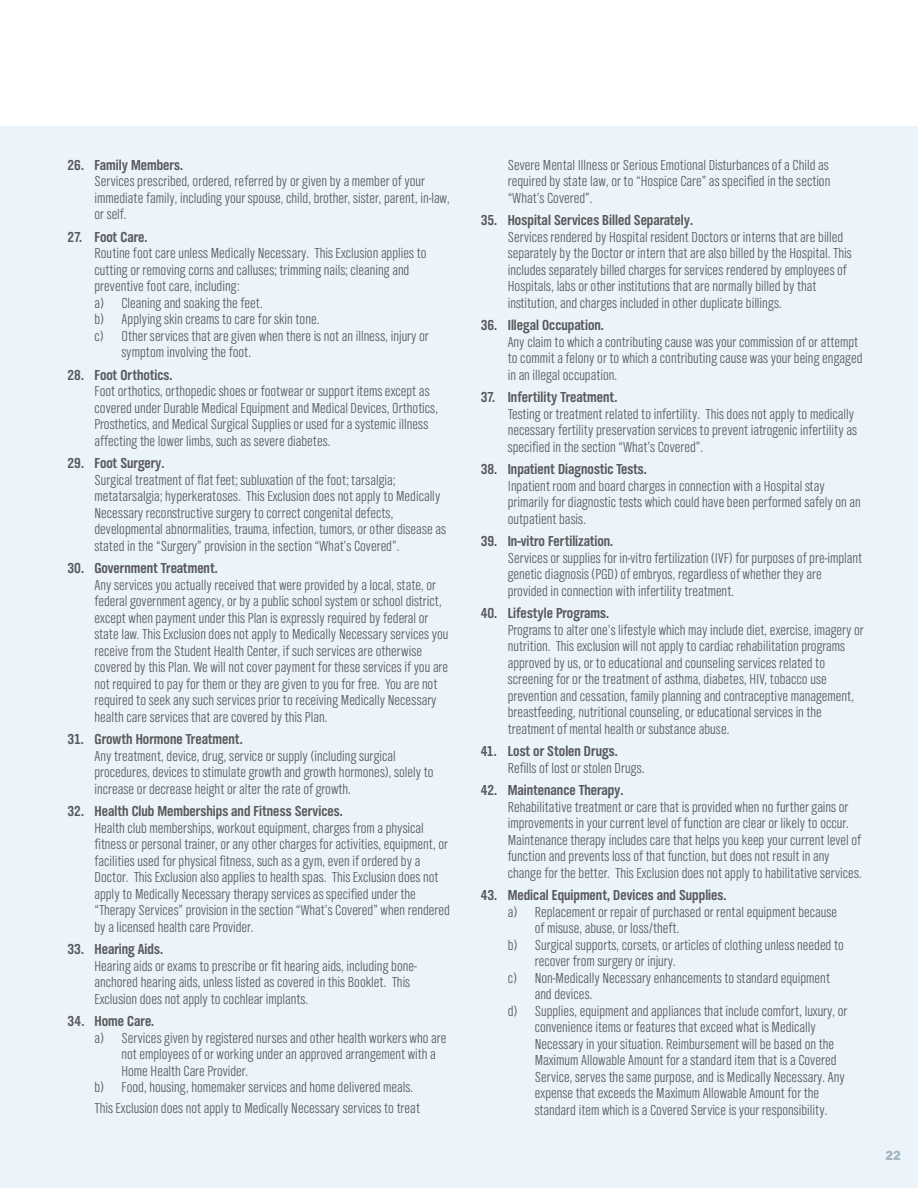
<style>
.page{position:relative;width:918px;height:1188px;background:#fff}
.page>*{position:absolute;margin:0;border:0;box-sizing:border-box;transform-origin:0 0}
.t1{font:300 15px/16.5px "TV Nord Cond EF";color:#58595b}
.t2{font:700 15px "TV Nord Cond EF";color:#58595b}
.t3{font:800 13.5px "TV Nord EF";color:#a3b6be}
</style>
<div class="page">
<div style="left:0;top:127px;width:918px;height:1061px;background:#ecf4fb"></div>
<p class="t2" style="left:68px;top:156px;width:117px">26. Family Members.</p>
<p class="t1" style="left:94px;top:173px;width:357px">Services prescribed, ordered, referred by or given by a member of your immediate family, including your spouse, child, brother, sister, parent, in-law, or self.</p>
<p class="t2" style="left:68px;top:228px;width:82px">27. Foot Care.</p>
<p class="t1" style="left:94px;top:245px;width:334px">Routine foot care unless Medically Necessary. This Exclusion applies to</p>
<p class="t1" style="left:94px;top:261px;width:316px">cutting or removing corns and calluses; trimming nails; cleaning and</p>
<p class="t1" style="left:94px;top:278px;width:146px">preventive foot care, including:</p>
<p class="t1" style="left:94px;top:294px;width:170px">a) Cleaning and soaking the feet.</p>
<p class="t1" style="left:94px;top:311px;width:226px">b) Applying skin creams to care for skin tone.</p>
<p class="t1" style="left:94px;top:327px;width:336px">c) Other services that are given when there is not an illness, injury or</p>
<p class="t1" style="left:122px;top:344px;width:131px">symptom involving the foot.</p>
<p class="t2" style="left:68px;top:366px;width:107px">28. Foot Orthotics.</p>
<p class="t1" style="left:94px;top:383px;width:345px">Foot orthotics, orthopedic shoes or footwear or support items except as covered under Durable Medical Equipment and Medical Devices, Orthotics, Prosthetics, and Medical Surgical Supplies or used for a systemic illness affecting the lower limbs, such as severe diabetes.</p>
<p class="t2" style="left:68px;top:455px;width:99px">29. Foot Surgery.</p>
<p class="t1" style="left:94px;top:471px;width:353px">Surgical treatment of flat feet; subluxation of the foot; tarsalgia; metatarsalgia; hyperkeratoses. This Exclusion does not apply to Medically Necessary reconstructive surgery to correct congenital defects, developmental abnormalities, trauma, infection, tumors, or other disease as stated in the “Surgery” provision in the section “What’s Covered”.</p>
<p class="t2" style="left:68px;top:560px;width:152px">30. Government Treatment.</p>
<p class="t1" style="left:94px;top:576px;width:355px">Any services you actually received that were provided by a local, state, or federal government agency, or by a public school system or school district, except when payment under this Plan is expressly required by federal or state law. This Exclusion does not apply to Medically Necessary services you receive from the Student Health Center, if such services are otherwise covered by this Plan. We will not cover payment for these services if you are not required to pay for them or they are given to you for free. You are not required to seek any such services prior to receiving Medically Necessary health care services that are covered by this Plan.</p>
<p class="t2" style="left:68px;top:731px;width:177px">31. Growth Hormone Treatment.</p>
<p class="t1" style="left:94px;top:747px;width:341px">Any treatment, device, drug, service or supply (including surgical procedures, devices to stimulate growth and growth hormones), solely to increase or decrease height or alter the rate of growth.</p>
<p class="t2" style="left:68px;top:803px;width:277px">32. Health Club Memberships and Fitness Services.</p>
<p class="t1" style="left:94px;top:819px;width:357px">Health club memberships, workout equipment, charges from a physical fitness or personal trainer, or any other charges for activities, equipment, or facilities used for physical fitness, such as a gym, even if ordered by a Doctor. This Exclusion also applies to health spas. This Exclusion does not apply to Medically Necessary therapy services as specified under the “Therapy Services” provision in the section “What’s Covered” when rendered by a licensed health care Provider.</p>
<p class="t2" style="left:68px;top:941px;width:97px">33. Hearing Aids.</p>
<p class="t1" style="left:94px;top:957px;width:324px">Hearing aids or exams to prescribe or fit hearing aids, including bone&shy;anchored hearing aids, unless listed as covered in this Booklet. This<br>Exclusion does not apply to cochlear implants.</p>
<p class="t2" style="left:68px;top:1013px;width:88px">34. Home Care.</p>
<p class="t1" style="left:94px;top:1029px;width:354px">a) Services given by registered nurses and other health workers who are</p>
<p class="t1" style="left:122px;top:1046px;width:316px">not employees of or working under an approved arrangement with a</p>
<p class="t1" style="left:122px;top:1062px;width:128px">Home Health Care Provider.</p>
<p class="t1" style="left:94px;top:1079px;width:320px">b) Food, housing, homemaker services and home delivered meals.</p>
<p class="t1" style="left:94px;top:1100px;width:327px">This Exclusion does not apply to Medically Necessary services to treat</p>
<p class="t1" style="left:508px;top:157px;width:324px;text-align:justify">Severe Mental Illness or Serious Emotional Disturbances of a Child as required by state law, or to “Hospice Care” as specified in the section “What’s Covered”.</p>
<p class="t2" style="left:481px;top:212px;width:214px">35. Hospital Services Billed Separately.</p>
<p class="t1" style="left:508px;top:229px;width:345px">Services rendered by Hospital resident Doctors or interns that are billed separately by the Doctor or intern that are also billed by the Hospital. This includes separately billed charges for services rendered by employees of Hospitals, labs or other institutions that are normally billed by that institution, and charges included in other duplicate billings.</p>
<p class="t2" style="left:481px;top:317px;width:125px">36. Illegal Occupation.</p>
<p class="t1" style="left:508px;top:334px;width:356px">Any claim to which a contributing cause was your commission of or attempt to commit a felony or to which a contributing cause was your being engaged in an illegal occupation.</p>
<p class="t2" style="left:481px;top:389px;width:138px">37. Infertility Treatment.</p>
<p class="t1" style="left:508px;top:406px;width:351px">Testing or treatment related to infertility. This does not apply to medically necessary fertility preservation services to prevent iatrogenic infertility as specified in the section “What’s Covered”.</p>
<p class="t2" style="left:481px;top:461px;width:168px">38. Inpatient Diagnostic Tests.</p>
<p class="t1" style="left:508px;top:478px;width:355px">Inpatient room and board charges in connection with a Hospital stay primarily for diagnostic tests which could have been performed safely on an outpatient basis.</p>
<p class="t2" style="left:481px;top:533px;width:134px">39. In-vitro Fertilization.</p>
<p class="t1" style="left:508px;top:550px;width:356px">Services or supplies for in-vitro fertilization (IVF) for purposes of pre-implant genetic diagnosis (PGD) of embryos, regardless of whether they are provided in connection with infertility treatment.</p>
<p class="t2" style="left:481px;top:605px;width:130px">40. Lifestyle Programs.</p>
<p class="t1" style="left:508px;top:622px;width:357px">Programs to alter one’s lifestyle which may include diet, exercise, imagery or nutrition. This exclusion will not apply to cardiac rehabilitation programs approved by us, or to educational and counseling services related to screening for or the treatment of asthma, diabetes, HIV, tobacco use prevention and cessation, family planning and contraceptive management, breastfeeding, nutritional counseling, or educational services in the treatment of mental health or substance abuse.</p>
<p class="t2" style="left:481px;top:743px;width:139px">41. Lost or Stolen Drugs.</p>
<p class="t1" style="left:508px;top:760px;width:138px">Refills of lost or stolen Drugs.</p>
<p class="t2" style="left:481px;top:782px;width:144px">42. Maintenance Therapy.</p>
<p class="t1" style="left:508px;top:799px;width:356px">Rehabilitative treatment or care that is provided when no further gains or improvements in your current level of function are clear or likely to occur.<br>Maintenance therapy includes care that helps you keep your current level of function and prevents loss of that function, but does not result in any change for the better. This Exclusion does not apply to habilitative services.</p>
<p class="t2" style="left:481px;top:887px;width:247px">43. Medical Equipment, Devices and Supplies.</p>
<p class="t1" style="left:508px;top:904px;width:331px">a) Replacement or repair of purchased or rental equipment because</p>
<p class="t1" style="left:535px;top:920px;width:146px">of misuse, abuse, or loss/theft.</p>
<p class="t1" style="left:508px;top:937px;width:338px">b) Surgical supports, corsets, or articles of clothing unless needed to</p>
<p class="t1" style="left:535px;top:953px;width:142px">recover from surgery or injury.</p>
<p class="t1" style="left:508px;top:970px;width:324px">c) Non-Medically Necessary enhancements to standard equipment</p>
<p class="t1" style="left:535px;top:986px;width:59px">and devices.</p>
<p class="t1" style="left:508px;top:1003px;width:341px">d) Supplies, equipment and appliances that include comfort, luxury, or</p>
<p class="t1" style="left:535px;top:1019px;width:283px">convenience items or features that exceed what is Medically</p>
<p class="t1" style="left:535px;top:1036px;width:301px">Necessary in your situation. Reimbursement will be based on the</p>
<p class="t1" style="left:535px;top:1052px;width:303px">Maximum Allowable Amount for a standard item that is a Covered</p>
<p class="t1" style="left:535px;top:1069px;width:312px">Service, serves the same purpose, and is Medically Necessary. Any</p>
<p class="t1" style="left:535px;top:1085px;width:286px">expense that exceeds the Maximum Allowable Amount for the</p>
<p class="t1" style="left:535px;top:1102px;width:294px">standard item which is a Covered Service is your responsibility.</p>
<p class="t3" style="left:885px;top:1148px;width:17px">22</p>
</div>
